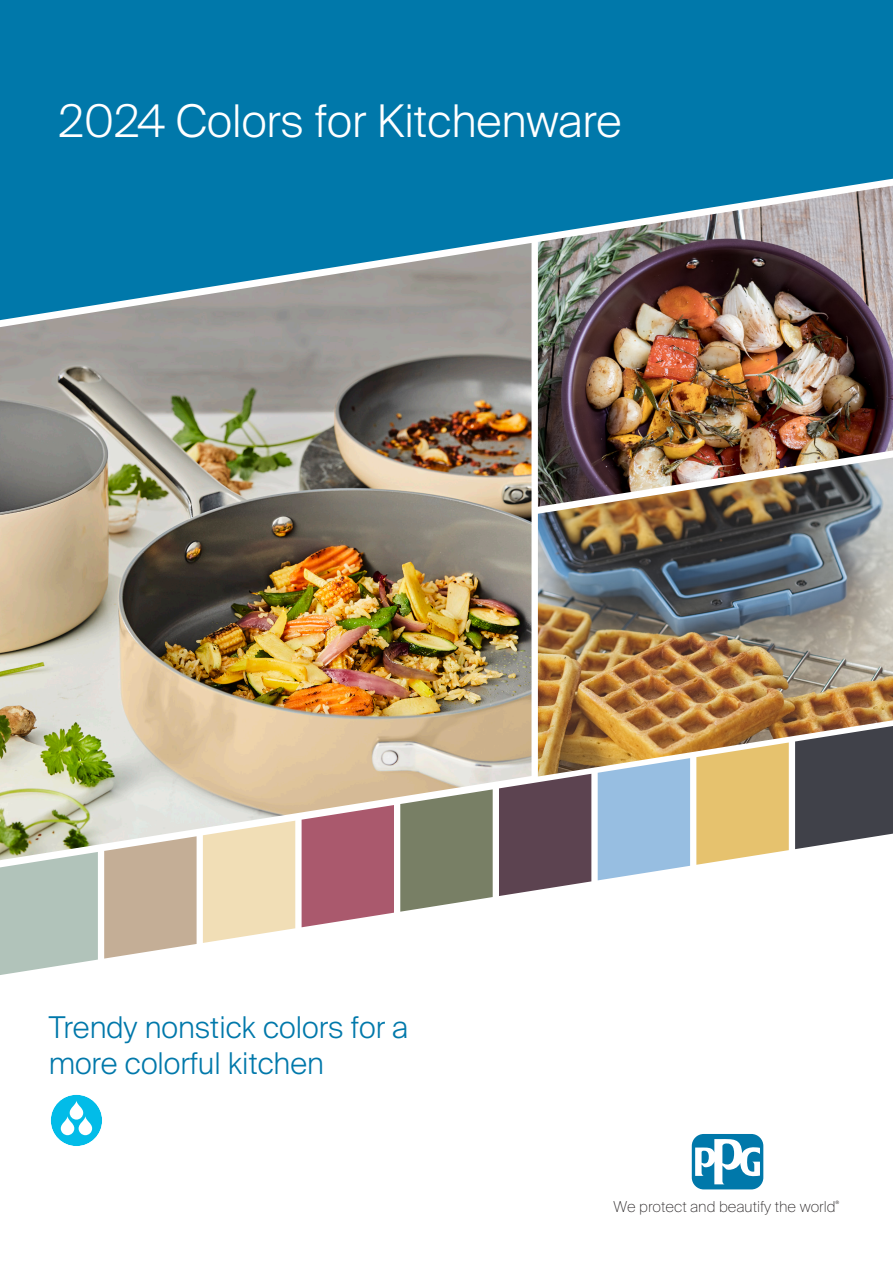
<style>
.page{position:relative;width:893px;height:1263px;background:#fff}
.page>*{position:absolute;margin:0;border:0;box-sizing:border-box;transform-origin:0 0}
.t1{font:300 45px "Suisse Intl";color:#fff}
.t2{font:300 30px "Suisse Intl";color:#0078aa}
.t3{font:100 15px "Suisse Intl";color:#231f20}
.t4{font:300 4.5px "Suisse Intl";color:#231f20}
</style>
<div class="page">
<img style="left:0;top:323px;width:531px;height:537px">
<img style="left:538px;top:323px;width:355px;height:134px">
<div style="left:0;top:0;width:893px;height:167px;background:#0078aa"></div>
<div style="left:692px;top:1134px;width:71px;height:55px;background:#0078aa;border-radius:12px"></div>
<svg style="left:695px;top:1139px;width:65px;height:45px"></svg>
<img style="left:538px;top:457px;width:355px;height:319px">
<svg style="left:0;top:852px;width:98px;height:123px"></svg>
<svg style="left:104px;top:836px;width:93px;height:122px"></svg>
<svg style="left:203px;top:821px;width:92px;height:122px"></svg>
<svg style="left:302px;top:805px;width:92px;height:122px"></svg>
<svg style="left:400px;top:789px;width:93px;height:123px"></svg>
<svg style="left:499px;top:774px;width:92px;height:122px"></svg>
<svg style="left:598px;top:758px;width:92px;height:122px"></svg>
<svg style="left:696px;top:742px;width:93px;height:123px"></svg>
<svg style="left:795px;top:726px;width:98px;height:123px"></svg>
<svg style="left:50px;top:1094px;width:52px;height:52px"></svg>
<svg style="left:0;top:167px;width:893px;height:153px;fill:#0078aa"></svg>
<p class="t1" style="left:59px;top:95px;width:564px">2024 Colors for Kitchenware</p>
<p class="t2" style="left:49px;top:1010px;width:361px">Trendy nonstick colors for a</p>
<p class="t2" style="left:49px;top:1046px;width:277px">more colorful kitchen</p>
<p class="t3" style="left:613px;top:1198px;width:224px">We protect and beautify the world</p>
<p class="t4" style="left:836px;top:1200px;width:5px">®</p>
</div>
